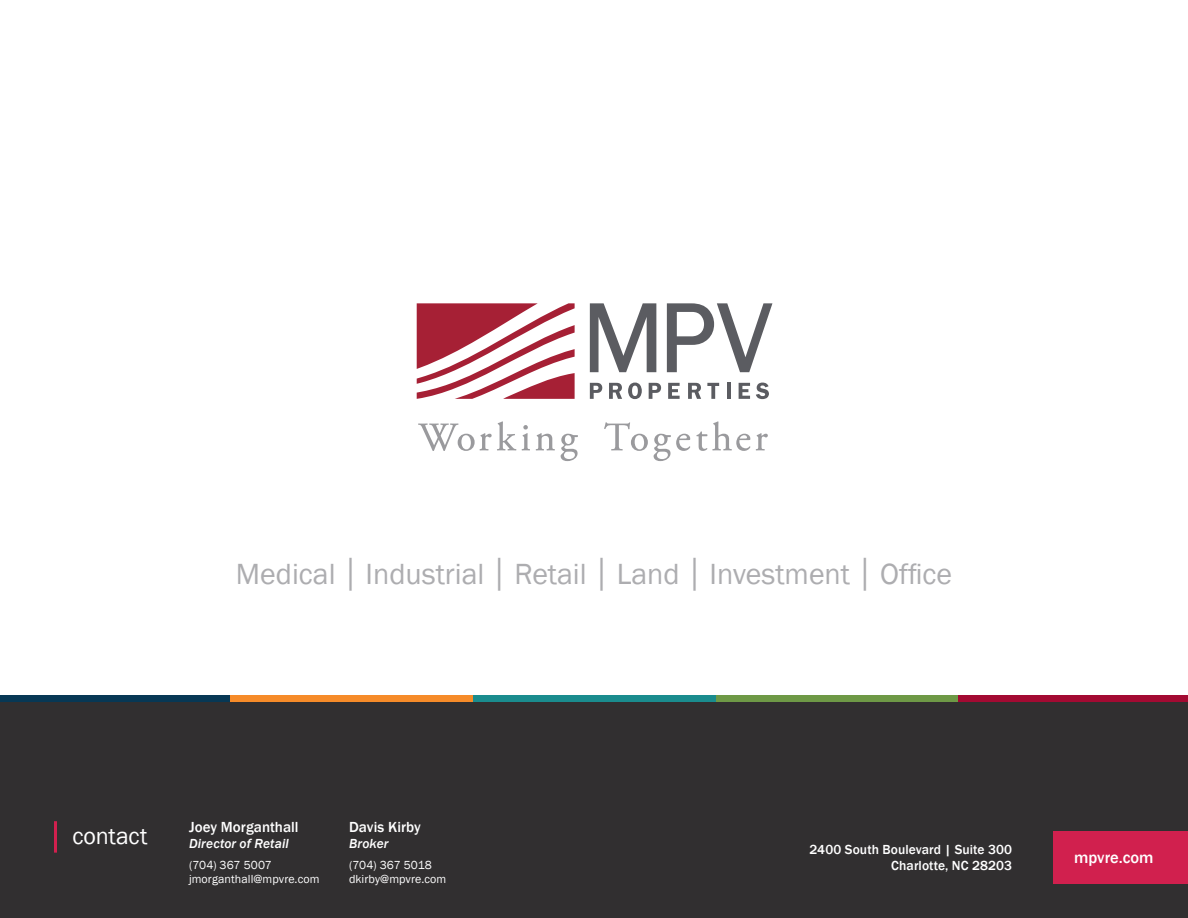
<style>
.page{position:relative;width:1188px;height:918px;background:#fff}
.page>*{position:absolute;margin:0;border:0;box-sizing:border-box;transform-origin:0 0}
.t1{font:30px "Franklin Gothic";color:#adadb0}
.t2{font:24px "Franklin Gothic";letter-spacing:-.005em;color:#fff}
.t3{font:500 16.5px "Franklin Gothic";color:#fff}
.t4{font:500 15px "Franklin Gothic";letter-spacing:.005em;color:#fff}
.t5{font:500 13.5px/16.2px "Franklin Gothic";letter-spacing:.01em;color:#fff;text-align:right}
.t6{font:italic 500 13.5px "Franklin Gothic";letter-spacing:.005em;color:#fff}
.t7{font:12px/14.4px "Franklin Gothic";letter-spacing:.005em;color:#fff}
.s1{font-size:39px}
</style>
<div class="page">
<svg style="left:590px;top:303px;width:66px;height:69px"></svg>
<svg style="left:667px;top:303px;width:105px;height:69px"></svg>
<svg style="left:590px;top:383px;width:12px;height:16px"></svg>
<svg style="left:609px;top:383px;width:13px;height:16px"></svg>
<svg style="left:628px;top:383px;width:14px;height:16px"></svg>
<svg style="left:649px;top:383px;width:12px;height:16px"></svg>
<svg style="left:668px;top:383px;width:12px;height:16px"></svg>
<svg style="left:688px;top:383px;width:13px;height:16px"></svg>
<svg style="left:707px;top:383px;width:12px;height:16px"></svg>
<hr style="left:727px;top:383px;width:4px;height:16px;background:#5b5c61">
<svg style="left:739px;top:383px;width:11px;height:16px"></svg>
<svg style="left:756px;top:383px;width:13px;height:16px"></svg>
<svg style="left:417px;top:303px;width:158px;height:96px"></svg>
<svg style="left:418px;top:421px;width:98px;height:30px"></svg>
<svg style="left:522px;top:425px;width:8px;height:25px"></svg>
<svg style="left:536px;top:433px;width:19px;height:17px"></svg>
<svg style="left:561px;top:434px;width:17px;height:27px"></svg>
<svg style="left:604px;top:422px;width:44px;height:29px"></svg>
<svg style="left:654px;top:434px;width:36px;height:27px"></svg>
<svg style="left:696px;top:421px;width:54px;height:30px"></svg>
<svg style="left:756px;top:433px;width:12px;height:17px"></svg>
<div style="left:0;top:696px;width:230px;height:6px;background:#073855"></div>
<div style="left:230px;top:696px;width:243px;height:6px;background:#f68b29"></div>
<div style="left:473px;top:696px;width:243px;height:6px;background:#1a8c8e"></div>
<div style="left:716px;top:696px;width:243px;height:6px;background:#6e9946"></div>
<div style="left:959px;top:696px;width:229px;height:6px;background:#a30a32"></div>
<div style="left:0;top:796px;width:1188px;height:122px;background:#312f30"></div>
<div style="left:1053px;top:831px;width:135px;height:53px;background:#d1204e"></div>
<hr style="left:54px;top:821px;width:3px;height:32px;background:#d1204e">
<div style="left:0;top:702px;width:1188px;height:96px;background:#312f30"></div>
<p class="t1" style="left:236px;top:555px;width:718px">Medical <span class="s1">|</span> Industrial <span class="s1">|</span> Retail <span class="s1">|</span> Land <span class="s1">|</span> Investment <span class="s1">|</span> Office</p>
<p class="t2" style="left:72px;top:821px;width:77px">contact</p>
<p class="t4" style="left:189px;top:817px;width:111px">Joey Morganthall</p>
<p class="t6" style="left:189px;top:835px;width:101px">Director of Retail</p>
<p class="t7" style="left:189px;top:858px;width:132px">(704) 367 5007 jmorganthall@mpvre.com</p>
<p class="t4" style="left:349px;top:817px;width:73px">Davis Kirby</p>
<p class="t6" style="left:349px;top:835px;width:41px">Broker</p>
<p class="t7" style="left:349px;top:858px;width:99px">(704) 367 5018 dkirby@mpvre.com</p>
<p class="t5" style="left:809px;top:841px;width:204px">2400 South Boulevard | Suite 300<br>Charlotte, NC 28203</p>
<h3 class="t3" style="left:1074px;top:847px;width:81px">mpvre.com</h3>
</div>
